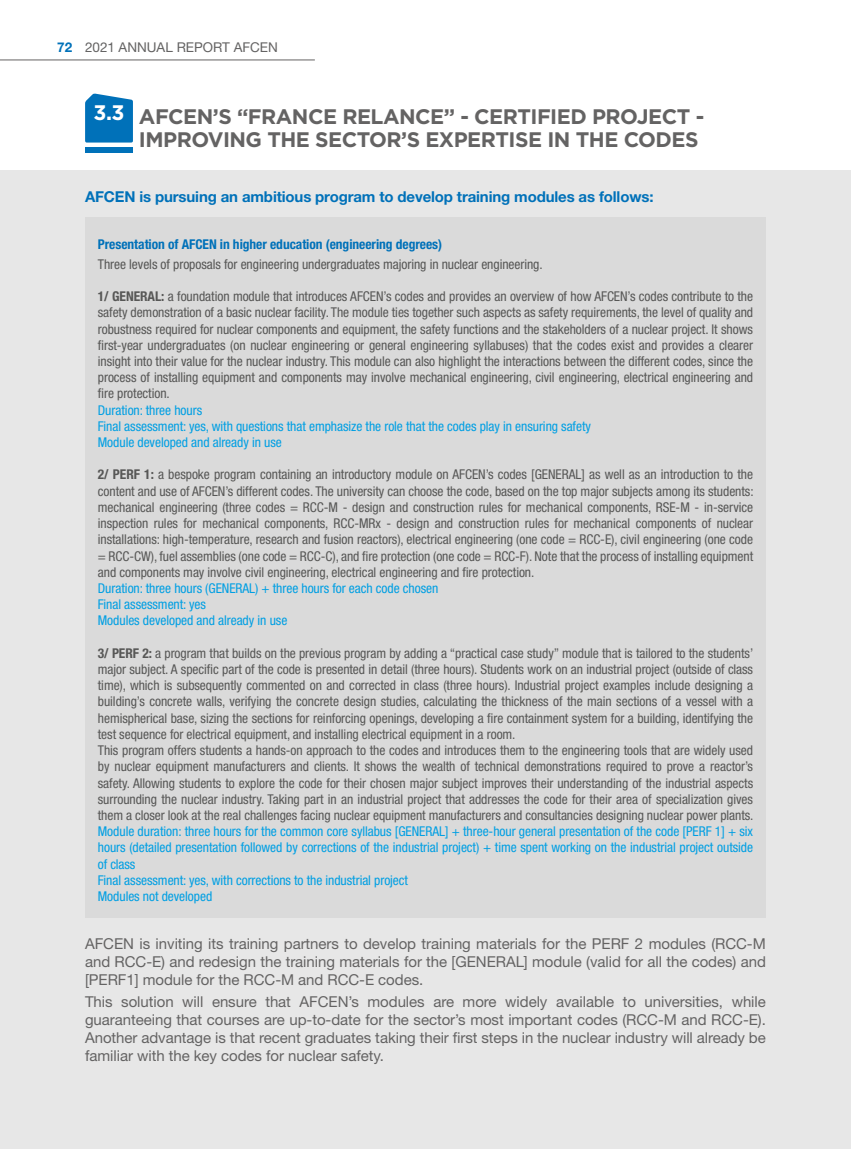
<style>
.page{position:relative;width:851px;height:1149px;background:#fff}
.page>*{position:absolute;margin:0;border:0;box-sizing:border-box;transform-origin:0 0}
.t1{font:700 21px/22.5px "Gotham";letter-spacing:-.025em;color:#646363;text-align:right}
.t2{font:15px/18px "Helvetica Neue LT Std";letter-spacing:-.005em;color:#646363;text-align:justify}
.t3{font:700 15px "Helvetica Neue LT Std";letter-spacing:-.01em;color:#0071b9}
.t4{font:condensed 13.5px/16.2px "Helvetica Neue LT Std";letter-spacing:-.005em;color:#575756;text-align:justify}
.t5{font:condensed 13.5px/16.2px "Helvetica Neue LT Std";letter-spacing:-.005em;color:#009fe3}
.t6{font:700 condensed 13.5px "Helvetica Neue LT Std";letter-spacing:-.005em;color:#0071b9}
.t7{font:13.5px "Helvetica Neue LT Std";color:#646363}
.s1{font-weight:700;color:#0071b9}
.s2{font-weight:700}
</style>
<div class="page">
<hr style="left:0;top:60px;width:315px;height:1px;background:#646363">
<div style="left:0;top:170px;width:850px;height:978px;background:#e7e7e7"></div>
<div style="left:85px;top:217px;width:680px;height:31px;background:#dadada"></div>
<div style="left:85px;top:246px;width:680px;height:39px;background:#dadada"></div>
<div style="left:85px;top:278px;width:680px;height:137px;background:#dadada"></div>
<div style="left:85px;top:408px;width:680px;height:39px;background:#dadada"></div>
<div style="left:85px;top:440px;width:680px;height:39px;background:#dadada"></div>
<div style="left:85px;top:457px;width:680px;height:136px;background:#dadada"></div>
<div style="left:85px;top:586px;width:680px;height:39px;background:#dadada"></div>
<div style="left:85px;top:619px;width:680px;height:39px;background:#dadada"></div>
<div style="left:85px;top:635px;width:680px;height:120px;background:#dadada"></div>
<div style="left:85px;top:732px;width:680px;height:104px;background:#dadada"></div>
<div style="left:85px;top:813px;width:680px;height:71px;background:#dadada"></div>
<div style="left:85px;top:878px;width:680px;height:39px;background:#dadada"></div>
<svg style="left:85px;top:93px;width:48px;height:49px;background:#147cbe"></svg>
<div style="left:85px;top:147px;width:48px;height:6px;background:#0071b9"></div>
<p class="t7" style="left:57px;top:39px;width:222px"><span class="s1">72</span> 2021 ANNUAL REPORT AFCEN</p>
<h1 class="t1" style="left:93px;top:105px;width:612px"><sup>3.3</sup> AFCEN’S “FRANCE RELANCE” - CERTIFIED PROJECT -<br>IMPROVING THE SECTOR’S EXPERTISE IN THE CODES</h1>
<p class="t3" style="left:85px;top:187px;width:570px">AFCEN is pursuing an ambitious program to develop training modules as follows:</p>
<p class="t6" style="left:98px;top:236px;width:346px">Presentation of AFCEN in higher education (engineering degrees)</p>
<p class="t4" style="left:98px;top:256px;width:446px">Three levels of proposals for engineering undergraduates majoring in nuclear engineering.</p>
<p class="t4" style="left:98px;top:288px;width:656px"><span class="s2">1/ GENERAL:</span> a foundation module that introduces AFCEN’s codes and provides an overview of how AFCEN’s codes contribute to the safety demonstration of a basic nuclear facility. The module ties together such aspects as safety requirements, the level of quality and robustness required for nuclear components and equipment, the safety functions and the stakeholders of a nuclear project. It shows first-year undergraduates (on nuclear engineering or general engineering syllabuses) that the codes exist and provides a clearer insight into their value for the nuclear industry. This module can also highlight the interactions between the different codes, since the process of installing equipment and components may involve mechanical engineering, civil engineering, electrical engineering and fire protection.</p>
<p class="t5" style="left:98px;top:401px;width:494px">Duration: three hours<br>Final assessment: yes, with questions that emphasize the role that the codes play in ensuring safety<br>Module developed and already in use</p>
<p class="t4" style="left:98px;top:466px;width:657px"><span class="s2">2/ PERF 1:</span> a bespoke program containing an introductory module on AFCEN’s codes [GENERAL] as well as an introduction to the content and use of AFCEN’s different codes. The university can choose the code, based on the top major subjects among its students: mechanical engineering (three codes = RCC-M - design and construction rules for mechanical components, RSE-M - in-service inspection rules for mechanical components, RCC-MRx - design and construction rules for mechanical components of nuclear installations: high-temperature, research and fusion reactors), electrical engineering (one code = RCC-E), civil engineering (one code = RCC-CW), fuel assemblies (one code = RCC-C), and fire protection (one code = RCC-F). Note that the process of installing equipment and components may involve civil engineering, electrical engineering and fire protection.</p>
<p class="t5" style="left:98px;top:580px;width:342px">Duration: three hours (GENERAL) + three hours for each code chosen<br>Final assessment: yes<br>Modules developed and already in use</p>
<p class="t4" style="left:98px;top:644px;width:657px;text-align:left"><span class="s2">3/ PERF 2:</span> a program that builds on the previous program by adding a “practical case study” module that is tailored to the students’ major subject. A specific part of the code is presented in detail (three hours). Students work on an industrial project (outside of class time), which is subsequently commented on and corrected in class (three hours). Industrial project examples include designing a building’s concrete walls, verifying the concrete design studies, calculating the thickness of the main sections of a vessel with a hemispherical base, sizing the sections for reinforcing openings, developing a fire containment system for a building, identifying the test sequence for electrical equipment, and installing electrical equipment in a room.<br>This program offers students a hands-on approach to the codes and introduces them to the engineering tools that are widely used by nuclear equipment manufacturers and clients. It shows the wealth of technical demonstrations required to prove a reactor’s safety. Allowing students to explore the code for their chosen major subject improves their understanding of the industrial aspects surrounding the nuclear industry. Taking part in an industrial project that addresses the code for their area of specialization gives them a closer look at the real challenges facing nuclear equipment manufacturers and consultancies designing nuclear power plants.</p>
<p class="t5" style="left:98px;top:823px;width:656px">Module duration: three hours for the common core syllabus [GENERAL] + three-hour general presentation of the code [PERF 1] + six hours (detailed presentation followed by corrections of the industrial project) + time spent working on the industrial project outside of class<br>Final assessment: yes, with corrections to the industrial project<br>Modules not developed</p>
<p class="t2" style="left:85px;top:933px;width:682px">AFCEN is inviting its training partners to develop training materials for the PERF 2 modules (RCC-M and RCC-E) and redesign the training materials for the [GENERAL] module (valid for all the codes) and [PERF1] module for the RCC-M and RCC-E codes.</p>
<p class="t2" style="left:85px;top:992px;width:682px">This solution will ensure that AFCEN’s modules are more widely available to universities, while guaranteeing that courses are up-to-date for the sector’s most important codes (RCC-M and RCC-E).<br>Another advantage is that recent graduates taking their first steps in the nuclear industry will already be familiar with the key codes for nuclear safety.</p>
</div>
